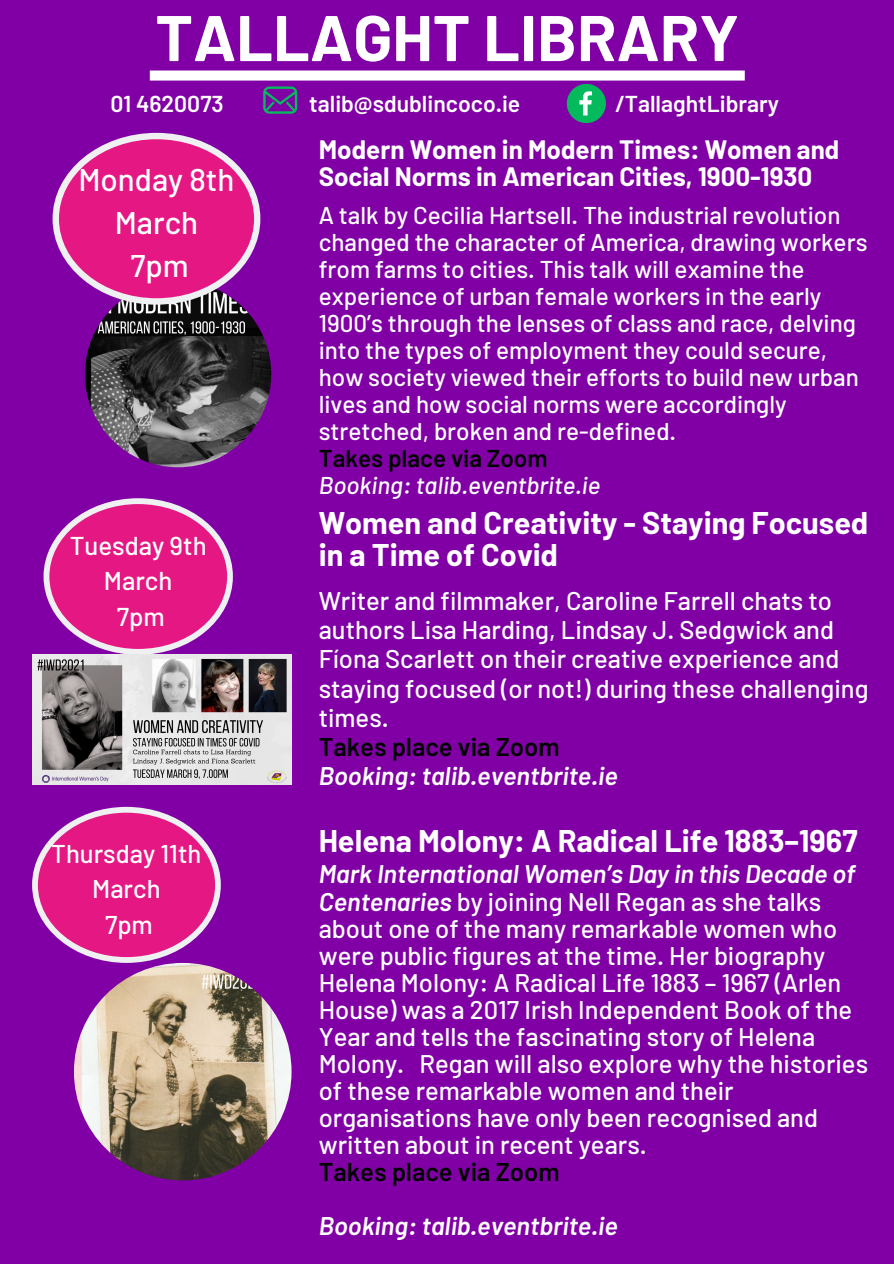
<style>
.page{position:relative;width:894px;height:1264px;background:#fff}
.page>*{position:absolute;margin:0;border:0;box-sizing:border-box;transform-origin:0 0}
.t1{font:700 64.35px "Barlow";color:#fff}
.t2{font:500 31.2px/43px "Barlow";color:#fff;text-align:center}
.t3{font:700 30.6px/32.7px "Barlow";color:#fff}
.t4{font:700 25.95px/27px "Barlow";color:#fff}
.t5{font:500 25.8px/35.4px "Barlow";color:#fff;text-align:center}
.t6{font:500 25.65px/35.2px "Barlow";color:#fff;text-align:center}
.t7{font:500 25.5px/27px "Barlow";color:#fff}
.t8{font:italic 600 25.5px "Barlow";color:#fff}
.t9{font:600 25.5px "Barlow";color:#000}
.t10{font:500 24.3px/27px "Barlow";color:#fff}
.t11{font:italic 500 24.3px "Barlow";color:#fff}
.t12{font:600 24.3px "Barlow";color:#000}
.t13{font:600 22.95px "Barlow";color:#fff}
.s1{font-weight:600;font-style:italic}
</style>
<div class="page">
<div style="left:0;top:0;width:893px;height:1263px;background:#8100a6"></div>
<img style="left:85px;top:281px;width:186px;height:186px;border-radius:50%">
<svg style="left:53px;top:133px;width:207px;height:172px"></svg>
<svg style="left:44px;top:498px;width:189px;height:156px"></svg>
<img style="left:32px;top:654px;width:259px;height:130px">
<svg style="left:150px;top:70px;width:594px;height:53px"></svg>
<svg style="left:32px;top:806px;width:189px;height:156px"></svg>
<img style="left:74px;top:962px;width:217px;height:218px;border-radius:50%">
<p class="t1" style="left:155px;top:-3px;width:585px">TALLAGHT LIBRARY</p>
<p class="t13" style="left:110px;top:89px;width:115px">01 4620073</p>
<p class="t13" style="left:309px;top:89px;width:212px">talib@sdublincoco.ie</p>
<p class="t13" style="left:615px;top:89px;width:165px">/TallaghtLibrary</p>
<p class="t2" style="left:78px;top:157px;width:157px">Monday 8th<br>March</p>
<p class="t2" style="left:130px;top:243px;width:60px">7pm</p>
<p class="t5" style="left:70px;top:526px;width:138px">Tuesday 9th<br>March</p>
<p class="t5" style="left:117px;top:597px;width:49px">7pm</p>
<p class="t6" style="left:51px;top:835px;width:152px">Thursday 11th<br>March</p>
<p class="t6" style="left:105px;top:905px;width:49px">7pm</p>
<p class="t4" style="left:318px;top:135px;width:522px">Modern Women in Modern Times: Women and<br>Social Norms in American Cities, 1900-1930</p>
<p class="t10" style="left:318px;top:201px;width:550px">A talk by Cecilia Hartsell. The industrial revolution changed the character of America, drawing workers from farms to cities. This talk will examine the experience of urban female workers in the early 1900’s through the lenses of class and race, delving into the types of employment they could secure, how society viewed their efforts to build new urban lives and how social norms were accordingly stretched, broken and re-defined.</p>
<p class="t12" style="left:318px;top:443px;width:230px">Takes place via Zoom</p>
<p class="t11" style="left:318px;top:470px;width:283px">Booking: talib.eventbrite.ie</p>
<p class="t3" style="left:318px;top:505px;width:551px">Women and Creativity - Staying Focused in a Time of Covid</p>
<p class="t7" style="left:318px;top:585px;width:551px;line-height:29.2px">Writer and filmmaker, Caroline Farrell chats to authors Lisa Harding, Lindsay J. Sedgwick and Fíona Scarlett on their creative experience and staying focused (or not!) during these challenging times.</p>
<p class="t9" style="left:318px;top:730px;width:242px">Takes place via Zoom</p>
<p class="t8" style="left:318px;top:760px;width:300px">Booking: talib.eventbrite.ie</p>
<p class="t3" style="left:318px;top:823px;width:540px">Helena Molony: A Radical Life 1883–1967</p>
<p class="t7" style="left:318px;top:859px;width:550px"><span class="s1">Mark International Women’s Day in this Decade of Centenaries</span> by joining Nell Regan as she talks about one of the many remarkable women who were public figures at the time. Her biography Helena Molony: A Radical Life 1883 – 1967 (Arlen House) was a 2017 Irish Independent Book of the Year and tells the fascinating story of Helena Molony. Regan will also explore why the histories of these remarkable women and their organisations have only been recognised and written about in recent years.</p>
<p class="t9" style="left:318px;top:1155px;width:242px">Takes place via Zoom</p>
<p class="t8" style="left:318px;top:1209px;width:300px">Booking: talib.eventbrite.ie</p>
</div>
